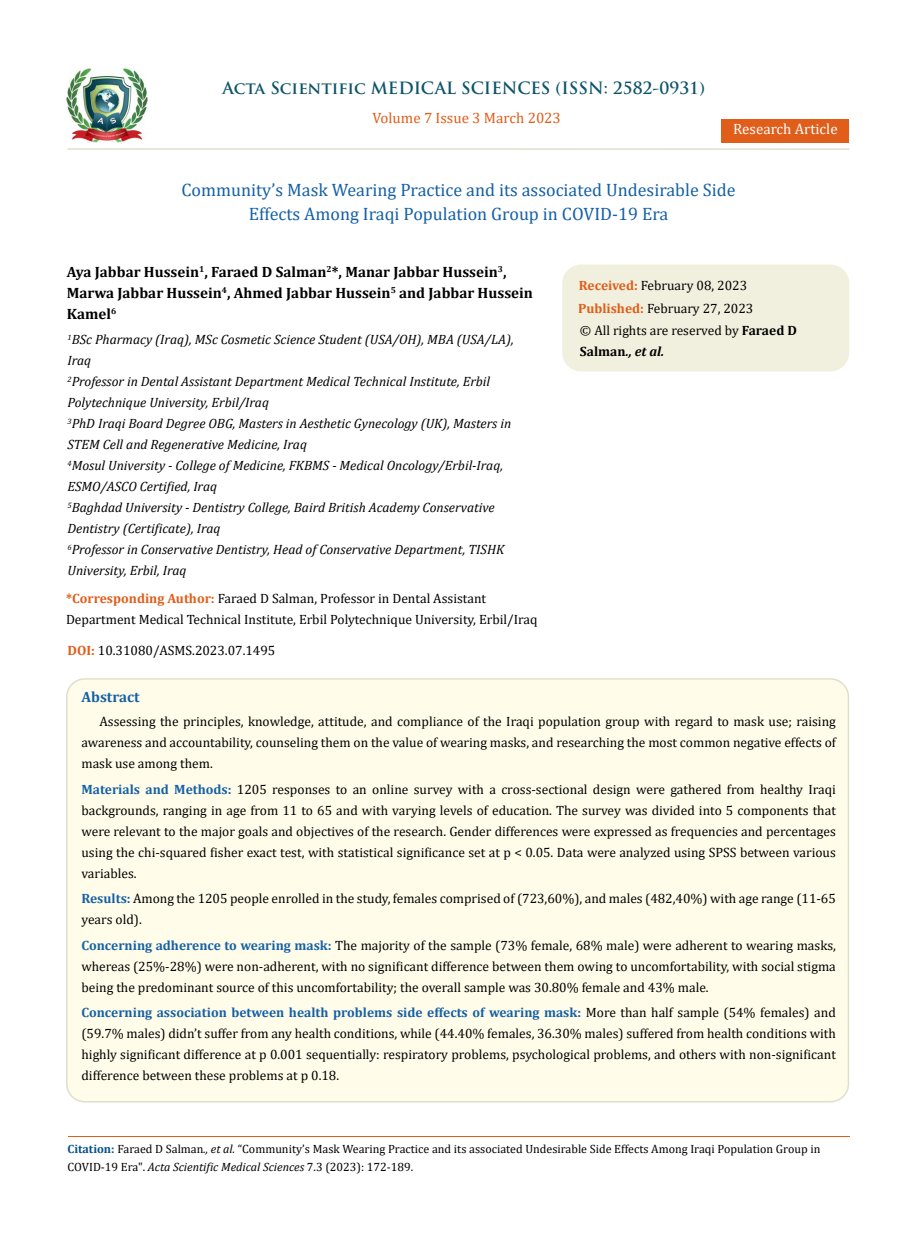
<style>
.page{position:relative;width:917px;height:1242px;background:#fff}
.page>*{position:absolute;margin:0;border:0;box-sizing:border-box;transform-origin:0 0}
.t1{font:18px/24px "Cambria";color:#1560a6;text-align:center}
.t2{font:700 16.5px "Trajan Pro";color:#0e546a}
.t3{font:700 15px/21px "Cambria";color:#000}
.t4{font:15px "Cambria";color:#e05d1a}
.t5{font:15px "Cambria";color:#fff}
.t6{font:700 15px "Cambria";color:#1560a6}
.t7{font:13.5px/21px "Cambria";color:#000}
.t8{font:italic 13.5px/21px "Cambria";color:#000}
.t9{font:12px/18px "Cambria";color:#000}
.s1{font-weight:700;color:#e05d1a}
.s2{font-weight:700}
.s3{font-weight:700;font-style:italic}
.s4{font-weight:700;color:#1560a6}
.s5{font-weight:700;color:#035089}
.s6{font-style:italic}
</style>
<div class="page">
<img style="left:67px;top:68px;width:80px;height:74px">
<div style="left:721px;top:119px;width:128px;height:23px;background:#e05d1a"></div>
<div style="left:563px;top:265px;width:285px;height:106px;background:#f1f0de;border-radius:18px"></div>
<div style="left:562px;top:265px;width:287px;height:106px;border:2px solid #f1f0de;border-radius:18px"></div>
<div style="left:67px;top:679px;width:781px;height:423px;background:#fffde9;border-radius:18px"></div>
<div style="left:66px;top:678px;width:783px;height:425px;border:2px solid #e0dfcd;border-radius:18px"></div>
<hr style="left:68px;top:1136px;width:781px;height:1px;background:#e05d1a">
<hr style="left:67px;top:148px;width:782px;height:2px;background:#e0dfcd">
<p class="t2" style="left:222px;top:77px;width:484px">Acta Scientific MEDICAL SCIENCES (ISSN: 2582-0931)</p>
<p class="t4" style="left:372px;top:109px;width:190px">Volume 7 Issue 3 March 2023</p>
<p class="t5" style="left:733px;top:120px;width:106px">Research Article</p>
<h1 class="t1" style="left:181px;top:178px;width:555px">Community’s Mask Wearing Practice and its associated Undesirable Side<br>Effects Among Iraqi Population Group in COVID-19 Era</h1>
<p class="t3" style="left:67px;top:261px;width:467px">Aya Jabbar Hussein<sup>1</sup>, Faraed D Salman<sup>2</sup>*, Manar Jabbar Hussein<sup>3</sup>,<br>Marwa Jabbar Hussein<sup>4</sup>, Ahmed Jabbar Hussein<sup>5</sup> and Jabbar Hussein<br>Kamel<sup>6</sup></p>
<p class="t8" style="left:67px;top:329px;width:448px"><sup>1</sup>BSc Pharmacy (Iraq), MSc Cosmetic Science Student (USA/OH), MBA (USA/LA), Iraq<br><sup>2</sup>Professor in Dental Assistant Department Medical Technical Institute, Erbil Polytechnique University, Erbil/Iraq<br><sup>3</sup>PhD Iraqi Board Degree OBG, Masters in Aesthetic Gynecology (UK), Masters in STEM Cell and Regenerative Medicine, Iraq<br><sup>4</sup>Mosul University - College of Medicine, FKBMS - Medical Oncology/Erbil-Iraq, ESMO/ASCO Certified, Iraq<br><sup>5</sup>Baghdad University - Dentistry College, Baird British Academy Conservative Dentistry (Certificate), Iraq<br><sup>6</sup>Professor in Conservative Dentistry, Head of Conservative Department, TISHK University, Erbil, Iraq</p>
<p class="t7" style="left:66px;top:588px;width:473px"><span class="s1">*Corresponding Author:</span> Faraed D Salman, Professor in Dental Assistant<br>Department Medical Technical Institute, Erbil Polytechnique University, Erbil/Iraq</p>
<p class="t7" style="left:67px;top:639px;width:209px"><span class="s1">DOI:</span> 10.31080/ASMS.2023.07.1495</p>
<p class="t6" style="left:81px;top:687px;width:60px">Abstract</p>
<p class="t7" style="left:578px;top:274px;width:177px;line-height:23px"><span class="s1">Received:</span> February 08, 2023<br><span class="s1">Published:</span> February 27, 2023</p>
<p class="t7" style="left:580px;top:319px;width:218px">© All rights are reserved by <span class="s2">Faraed D<br>Salman</span><span class="s3">., et al.</span></p>
<p class="t7" style="left:81px;top:711px;width:756px;text-align:justify;text-indent:18px">Assessing the principles, knowledge, attitude, and compliance of the Iraqi population group with regard to mask use; raising awareness and accountability, counseling them on the value of wearing masks, and researching the most common negative effects of mask use among them.</p>
<p class="t7" style="left:81px;top:779px;width:756px;text-align:justify"><span class="s4">Materials and Methods:</span> 1205 responses to an online survey with a cross-sectional design were gathered from healthy Iraqi backgrounds, ranging in age from 11 to 65 and with varying levels of education. The survey was divided into 5 components that were relevant to the major goals and objectives of the research. Gender differences were expressed as frequencies and percentages using the chi-squared fisher exact test, with statistical significance set at p &lt; 0.05. Data were analyzed using SPSS between various variables.</p>
<p class="t7" style="left:81px;top:888px;width:756px"><span class="s4">Results:</span> Among the 1205 people enrolled in the study, females comprised of (723,60%), and males (482,40%) with age range (11-65 years old).</p>
<p class="t7" style="left:81px;top:935px;width:756px;text-align:justify"><span class="s4">Concerning adherence to wearing mask:</span> The majority of the sample (73% female, 68% male) were adherent to wearing masks, whereas (25%-28%) were non-adherent, with no significant difference between them owing to uncomfortability, with social stigma being the predominant source of this uncomfortability; the overall sample was 30.80% female and 43% male.</p>
<p class="t7" style="left:81px;top:1002px;width:756px;text-align:justify"><span class="s4">Concerning association between health problems side effects of wearing mask:</span> More than half sample (54% females) and (59.7% males) didn’t suffer from any health conditions, while (44.40% females, 36.30% males) suffered from health conditions with highly significant difference at p 0.001 sequentially: respiratory problems, psychological problems, and others with non-significant difference between these problems at p 0.18.</p>
<p class="t9" style="left:68px;top:1140px;width:754px"><span class="s5">Citation:</span> Faraed D Salman<span class="s6">., et al.</span> “Community’s Mask Wearing Practice and its associated Undesirable Side Effects Among Iraqi Population Group in<br>COVID-19 Era". <span class="s6">Acta Scientific Medical Sciences</span> 7.3 (2023): 172-189.</p>
</div>
